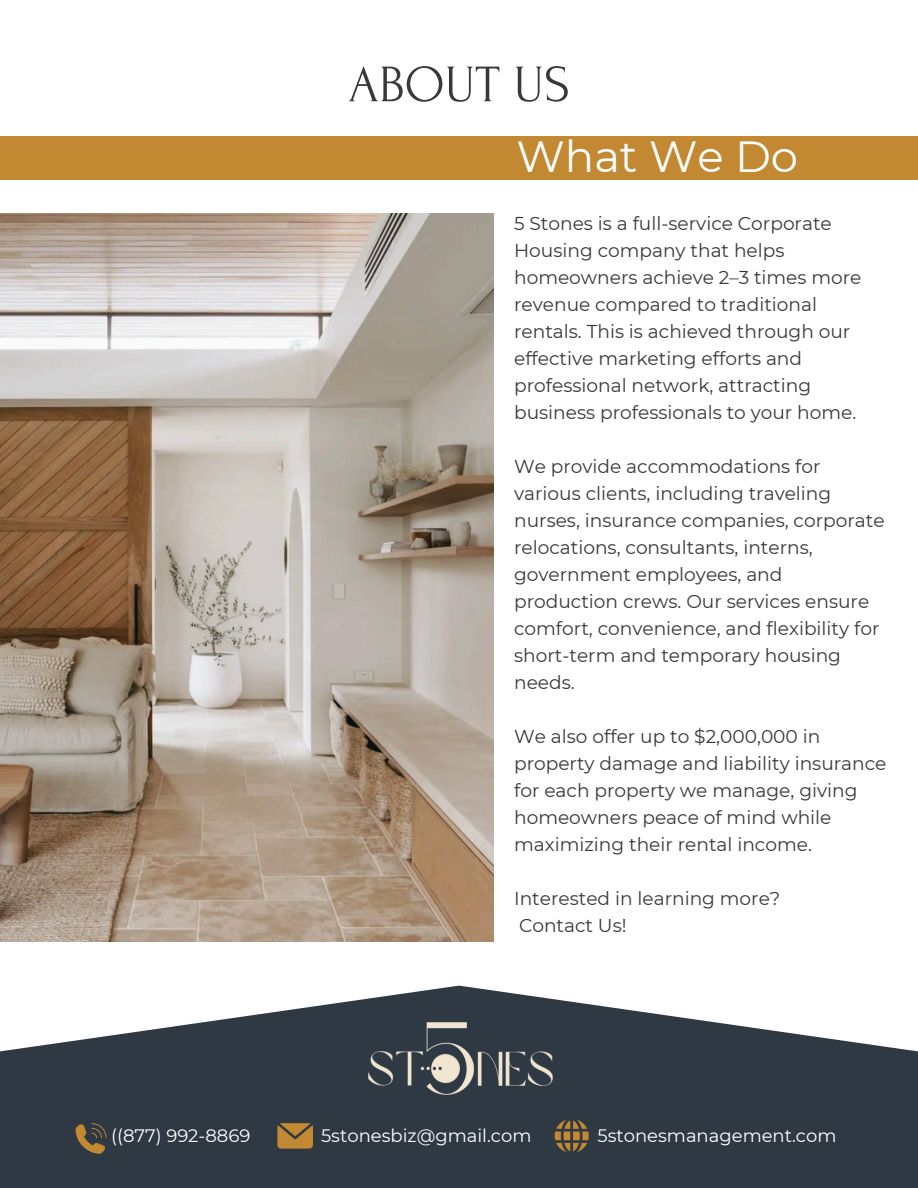
<style>
.page{position:relative;width:918px;height:1188px;background:#fff}
.page>*{position:absolute;margin:0;border:0;box-sizing:border-box;transform-origin:0 0}
.t1{font:52.5px "Forum";color:#373a39}
.t2{font:43.5px "Montserrat";color:#fff}
.t3{font:18.6px/27px "Montserrat";color:#373a39}
.t4{font:18px "Montserrat";color:#fff}
</style>
<div class="page">
<div style="left:0;top:136px;width:918px;height:44px;background:#c28832"></div>
<svg style="left:0;top:986px;width:918px;height:202px;fill:#2e3943"></svg>
<img style="left:351px;top:1000px;width:217px;height:110px">
<img style="left:0;top:214px;width:493px;height:728px">
<svg style="left:75px;top:1123px;width:32px;height:31px"></svg>
<svg style="left:277px;top:1123px;width:36px;height:26px"></svg>
<svg style="left:555px;top:1120px;width:33px;height:32px"></svg>
<p class="t1" style="left:348px;top:56px;width:223px">ABOUT US</p>
<h2 class="t2" style="left:517px;top:130px;width:283px">What We Do</h2>
<p class="t3" style="left:514px;top:210px;width:349px">5 Stones is a full-service Corporate Housing company that helps homeowners achieve 2–3 times more revenue compared to traditional rentals. This is achieved through our effective marketing efforts and professional network, attracting business professionals to your home.</p>
<p class="t3" style="left:514px;top:453px;width:372px">We provide accommodations for various clients, including traveling nurses, insurance companies, corporate relocations, consultants, interns, government employees, and production crews. Our services ensure comfort, convenience, and flexibility for short-term and temporary housing needs.</p>
<p class="t3" style="left:514px;top:723px;width:374px">We also offer up to $2,000,000 in property damage and liability insurance for each property we manage, giving homeowners peace of mind while maximizing their rental income.</p>
<p class="t3" style="left:514px;top:885px;width:268px">Interested in learning more?</p>
<p class="t3" style="left:519px;top:912px;width:109px">Contact Us!</p>
<p class="t4" style="left:111px;top:1125px;width:141px">((877) 992-8869</p>
<p class="t4" style="left:321px;top:1125px;width:212px">5stonesbiz@gmail.com</p>
<p class="t4" style="left:598px;top:1125px;width:240px">5stonesmanagement.com</p>
</div>
